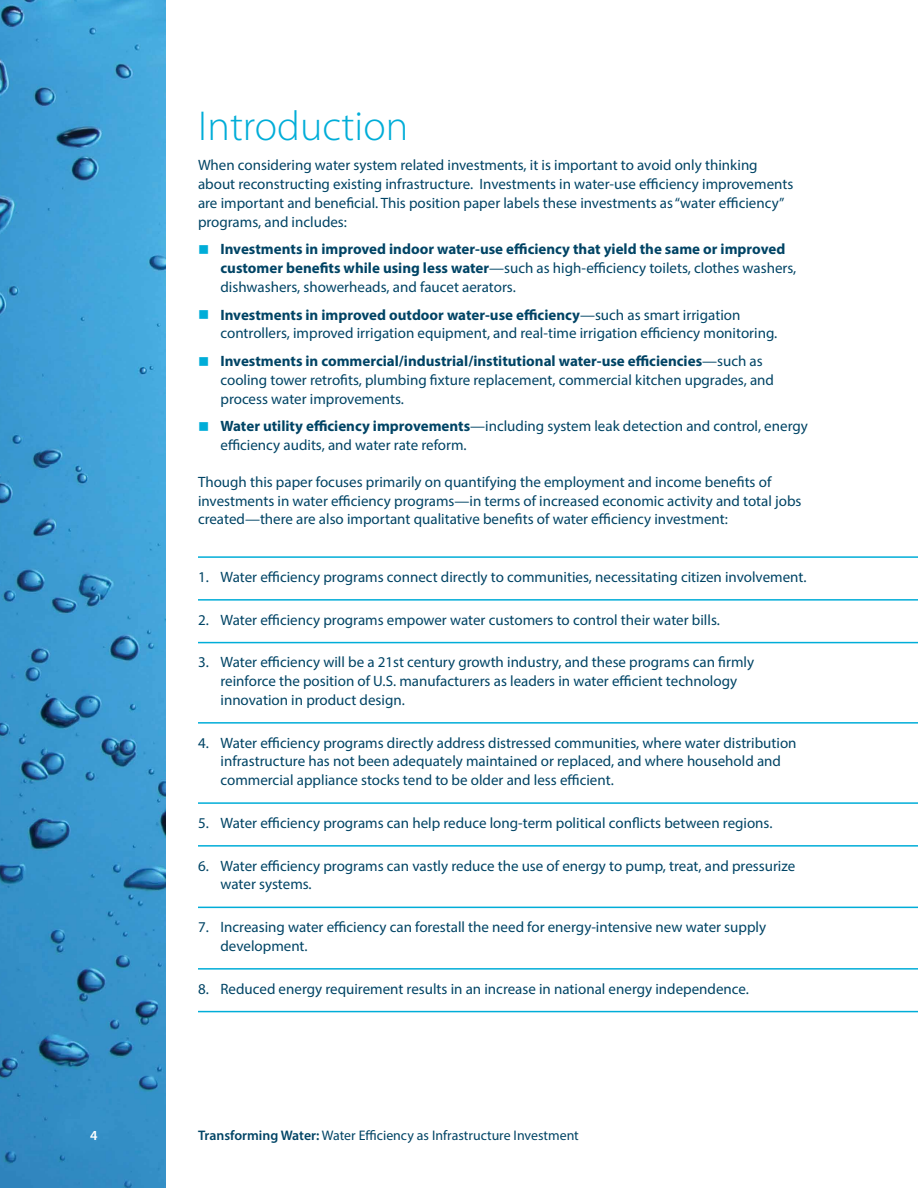
<style>
.page{position:relative;width:918px;height:1188px;background:#fff}
.page>*{position:absolute;margin:0;border:0;box-sizing:border-box;transform-origin:0 0}
.t1{font:300 42px "Myriad Pro";color:#00add8}
.t2{font:15px/18.8px "Myriad Pro";color:#004465}
.t3{font:700 15px/18.8px "Myriad Pro";color:#004465}
.t4{font:13.8px "Myriad Pro";color:#004465}
.t5{font:600 13.8px "Myriad Pro";color:#fff}
.s1{font-weight:400}
.s2{font-weight:700}
.s3{font-weight:600}
</style>
<div class="page">
<img style="left:0;top:0;width:166px;height:1188px">
<hr style="left:198px;top:556px;width:720px;height:2px;background:#00add8">
<hr style="left:198px;top:599px;width:720px;height:2px;background:#00add8">
<hr style="left:198px;top:642px;width:720px;height:1px;background:#00add8">
<hr style="left:198px;top:722px;width:720px;height:2px;background:#00add8">
<hr style="left:198px;top:802px;width:720px;height:2px;background:#00add8">
<hr style="left:198px;top:845px;width:720px;height:2px;background:#00add8">
<hr style="left:198px;top:907px;width:720px;height:1px;background:#00add8">
<hr style="left:198px;top:968px;width:720px;height:2px;background:#00add8">
<hr style="left:198px;top:1011px;width:720px;height:1px;background:#00add8">
<h1 class="t1" style="left:198px;top:100px;width:212px">Introduction</h1>
<p class="t2" style="left:198px;top:156px;width:597px">When considering water system related investments, it is important to avoid only thinking about reconstructing existing infrastructure. Investments in water-use efficiency improvements are important and beneficial. This position paper labels these investments as “water efficiency” programs, and includes:</p>
<p class="t3" style="left:220px;top:239px;width:577px">Investments in improved indoor water-use efficiency that yield the same or improved customer benefits while using less water<span class="s1">—such as high-efficiency toilets, clothes washers, dishwashers, showerheads, and faucet aerators.</span></p>
<p class="t2" style="left:220px;top:305px;width:558px"><span class="s2">Investments in improved outdoor water-use efficiency</span>—such as smart irrigation controllers, improved irrigation equipment, and real-time irrigation efficiency monitoring.</p>
<p class="t2" style="left:220px;top:351px;width:555px"><span class="s2">Investments in commercial/industrial/institutional water-use efficiencies</span>—such as cooling tower retrofits, plumbing fixture replacement, commercial kitchen upgrades, and process water improvements.</p>
<p class="t2" style="left:220px;top:417px;width:589px"><span class="s2">Water utility efficiency improvements</span>—including system leak detection and control, energy efficiency audits, and water rate reform.</p>
<p class="t2" style="left:198px;top:472px;width:605px">Though this paper focuses primarily on quantifying the employment and income benefits of investments in water efficiency programs—in terms of increased economic activity and total jobs created—there are also important qualitative benefits of water efficiency investment:</p>
<p class="t2" style="left:198px;top:567px;width:610px">1. Water efficiency programs connect directly to communities, necessitating citizen involvement.</p>
<p class="t2" style="left:198px;top:610px;width:523px">2. Water efficiency programs empower water customers to control their water bills.</p>
<p class="t2" style="left:220px;top:653px;width:535px;text-indent:-22px">3. Water efficiency will be a 21st century growth industry, and these programs can firmly reinforce the position of U.S. manufacturers as leaders in water efficient technology innovation in product design.</p>
<p class="t2" style="left:220px;top:733px;width:578px;text-indent:-22px">4. Water efficiency programs directly address distressed communities, where water distribution infrastructure has not been adequately maintained or replaced, and where household and commercial appliance stocks tend to be older and less efficient.</p>
<p class="t2" style="left:198px;top:813px;width:576px">5. Water efficiency programs can help reduce long-term political conflicts between regions.</p>
<p class="t2" style="left:220px;top:856px;width:576px;text-indent:-22px">6. Water efficiency programs can vastly reduce the use of energy to pump, treat, and pressurize water systems.</p>
<p class="t2" style="left:220px;top:917px;width:547px;text-indent:-22px">7. Increasing water efficiency can forestall the need for energy-intensive new water supply development.</p>
<p class="t2" style="left:198px;top:979px;width:552px">8. Reduced energy requirement results in an increase in national energy independence.</p>
<p class="t5" style="left:90px;top:1127px;width:9px">4</p>
<p class="t4" style="left:198px;top:1127px;width:382px"><span class="s3">Transforming Water:</span> Water Efficiency as Infrastructure Investment</p>
</div>
